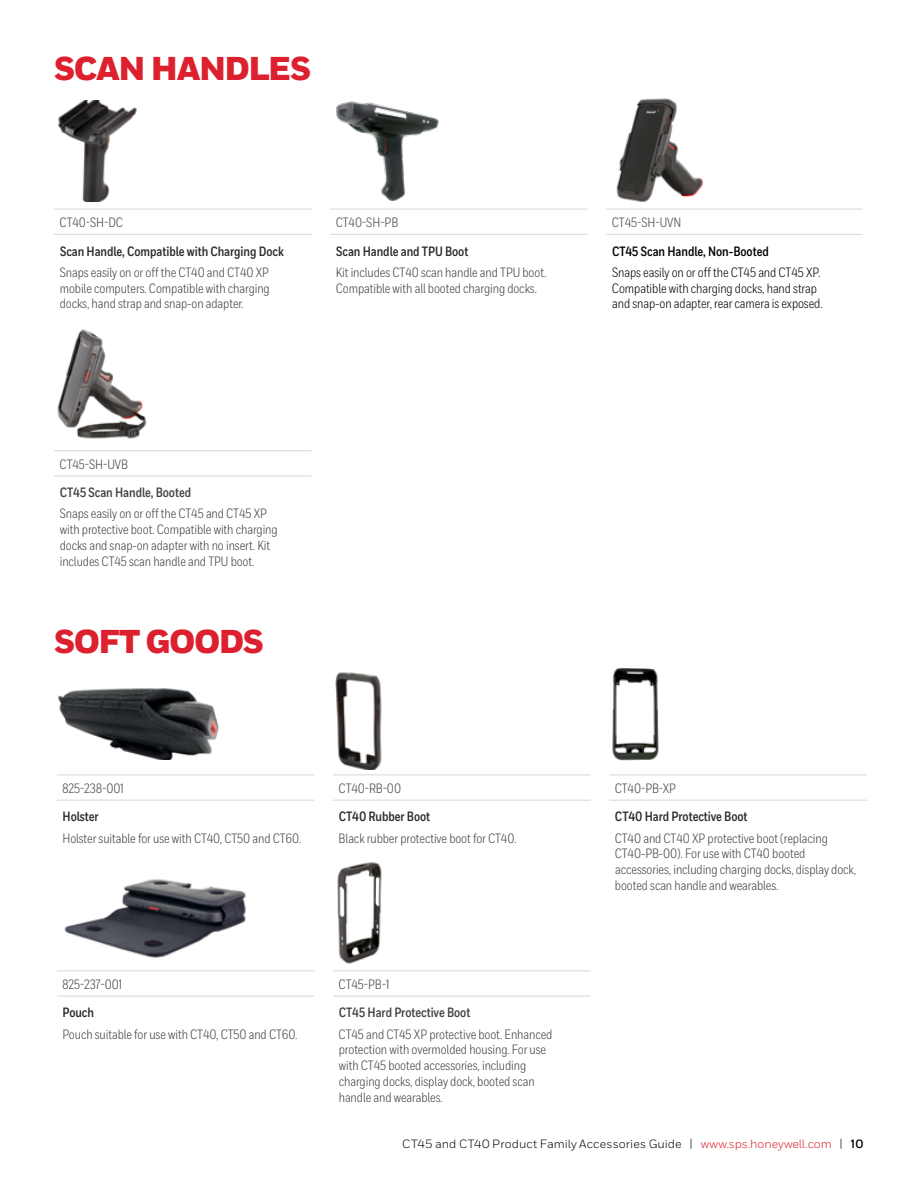
<style>
.page{position:relative;width:918px;height:1188px;background:#fff}
.page>*{position:absolute;margin:0;border:0;box-sizing:border-box;transform-origin:0 0}
.t1{font:900 33px "Honeywell Sans";letter-spacing:-.045em;color:#dc202e}
.t2{font:13.5px/15.8px "Honeywell Cond";letter-spacing:-.005em;color:#414042}
.t3{font:13.5px/15.8px "Honeywell Cond";letter-spacing:-.005em;color:#000}
.t4{font:700 13.5px "Honeywell Cond";letter-spacing:-.005em;color:#292829}
.t5{font:700 13.5px "Honeywell Cond";letter-spacing:-.005em;color:#414042}
.t6{font:700 13.5px "Honeywell Cond";letter-spacing:-.005em;color:#000}
.t7{font:12px "Honeywell Sans";color:#000}
.s1{color:#dc202e}
.s2{font-weight:700}
</style>
<div class="page">
<hr style="left:606px;top:209px;width:257px;height:1px;background:#d5d7d8">
<hr style="left:606px;top:234px;width:257px;height:1px;background:#d5d7d8">
<hr style="left:54px;top:209px;width:258px;height:1px;background:#d5d7d8">
<hr style="left:330px;top:209px;width:258px;height:1px;background:#d5d7d8">
<hr style="left:54px;top:234px;width:258px;height:1px;background:#d5d7d8">
<hr style="left:330px;top:234px;width:258px;height:1px;background:#d5d7d8">
<hr style="left:54px;top:450px;width:258px;height:1px;background:#d5d7d8">
<hr style="left:54px;top:476px;width:258px;height:1px;background:#d5d7d8">
<hr style="left:57px;top:775px;width:257px;height:1px;background:#d5d7d8">
<hr style="left:333px;top:775px;width:258px;height:1px;background:#d5d7d8">
<hr style="left:609px;top:775px;width:258px;height:1px;background:#d5d7d8">
<hr style="left:57px;top:800px;width:257px;height:1px;background:#d5d7d8">
<hr style="left:333px;top:800px;width:258px;height:1px;background:#d5d7d8">
<hr style="left:609px;top:800px;width:258px;height:1px;background:#d5d7d8">
<hr style="left:333px;top:971px;width:258px;height:1px;background:#d5d7d8">
<hr style="left:333px;top:996px;width:258px;height:1px;background:#d5d7d8">
<hr style="left:57px;top:971px;width:257px;height:1px;background:#d5d7d8">
<hr style="left:57px;top:996px;width:257px;height:1px;background:#d5d7d8">
<img style="left:57px;top:329px;width:90px;height:110px">
<img style="left:58px;top:100px;width:79px;height:101px">
<img style="left:336px;top:101px;width:103px;height:100px">
<img style="left:616px;top:98px;width:88px;height:104px">
<img style="left:64px;top:879px;width:182px;height:79px">
<img style="left:58px;top:687px;width:161px;height:73px">
<img style="left:335px;top:672px;width:47px;height:98px">
<img style="left:613px;top:669px;width:46px;height:91px">
<img style="left:337px;top:862px;width:45px;height:102px">
<h1 class="t1" style="left:54px;top:48px;width:259px">SCAN HANDLES</h1>
<p class="t2" style="left:60px;top:214px;width:65px">CT40-SH-DC</p>
<p class="t2" style="left:336px;top:214px;width:64px">CT40-SH-PB</p>
<p class="t2" style="left:612px;top:214px;width:71px">CT45-SH-UVN</p>
<p class="t4" style="left:60px;top:243px;width:225px">Scan Handle, Compatible with Charging Dock</p>
<p class="t2" style="left:60px;top:264px;width:212px;text-align:justify">Snaps easily on or off the CT40 and CT40 XP mobile computers. Compatible with charging docks, hand strap and snap-on adapter.</p>
<p class="t4" style="left:336px;top:243px;width:134px">Scan Handle and TPU Boot</p>
<p class="t2" style="left:336px;top:264px;width:212px">Kit includes CT40 scan handle and TPU boot.<br>Compatible with all booted charging docks.</p>
<p class="t6" style="left:612px;top:243px;width:158px">CT45 Scan Handle, Non-Booted</p>
<p class="t3" style="left:612px;top:264px;width:212px">Snaps easily on or off the CT45 and CT45 XP.<br>Compatible with charging docks, hand strap and snap-on adapter, rear camera is exposed.</p>
<p class="t2" style="left:60px;top:456px;width:70px">CT45-SH-UVB</p>
<p class="t5" style="left:60px;top:484px;width:133px">CT45 Scan Handle, Booted</p>
<p class="t2" style="left:60px;top:506px;width:219px">Snaps easily on or off the CT45 and CT45 XP with protective boot. Compatible with charging docks and snap-on adapter with no insert. Kit includes CT45 scan handle and TPU boot.</p>
<h1 class="t1" style="left:54px;top:621px;width:212px">SOFT GOODS</h1>
<p class="t2" style="left:62px;top:780px;width:63px">825-238-001</p>
<p class="t2" style="left:339px;top:780px;width:64px">CT40-RB-00</p>
<p class="t2" style="left:615px;top:780px;width:63px">CT40-PB-XP</p>
<p class="t4" style="left:63px;top:809px;width:38px">Holster</p>
<p class="t2" style="left:62px;top:830px;width:240px">Holster suitable for use with CT40, CT50 and CT60.</p>
<p class="t4" style="left:339px;top:809px;width:93px">CT40 Rubber Boot</p>
<p class="t2" style="left:339px;top:830px;width:179px">Black rubber protective boot for CT40.</p>
<p class="t4" style="left:615px;top:809px;width:134px">CT40 Hard Protective Boot</p>
<p class="t2" style="left:615px;top:830px;width:243px">CT40 and CT40 XP protective boot (replacing CT40-PB-00). For use with CT40 booted accessories, including charging docks, display dock, booted scan handle and wearables.</p>
<p class="t2" style="left:62px;top:976px;width:62px">825-237-001</p>
<p class="t2" style="left:339px;top:976px;width:52px">CT45-PB-1</p>
<p class="t4" style="left:63px;top:1005px;width:33px">Pouch</p>
<p class="t2" style="left:62px;top:1026px;width:237px">Pouch suitable for use with CT40, CT50 and CT60.</p>
<p class="t5" style="left:339px;top:1005px;width:133px">CT45 Hard Protective Boot</p>
<p class="t2" style="left:339px;top:1026px;width:215px">CT45 and CT45 XP protective boot. Enhanced protection with overmolded housing. For use with CT45 booted accessories, including charging docks, display dock, booted scan handle and wearables.</p>
<p class="t7" style="left:402px;top:1136px;width:463px">CT45 and CT40 Product Family Accessories Guide | <span class="s1">www.sps.honeywell.com</span> | <span class="s2">10</span></p>
</div>
